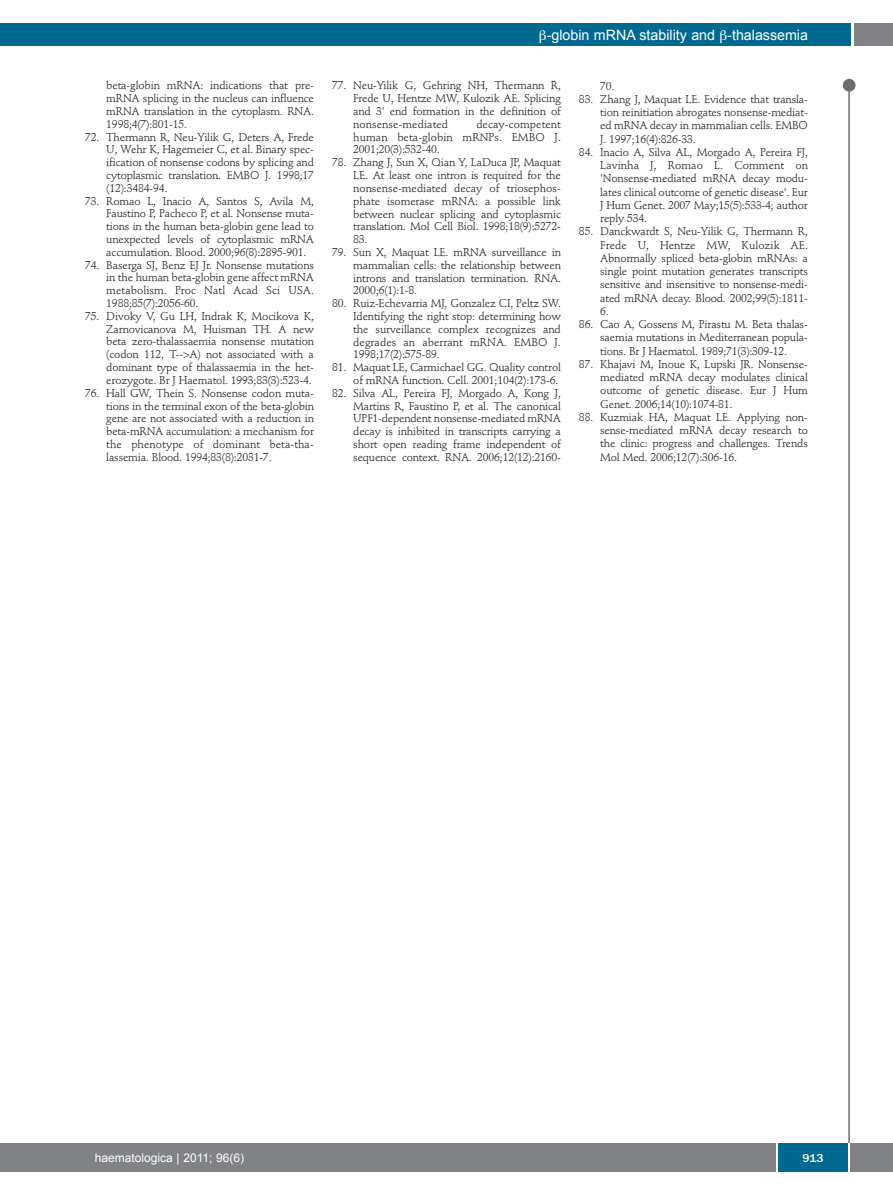
<style>
.page{position:relative;width:893px;height:1191px;background:#fff}
.page>*{position:absolute;margin:0;border:0;box-sizing:border-box;transform-origin:0 0}
.t1{font:14.25px "Arial";color:#fff}
.t2{font:12px "Arial";color:#fff}
.t3{font:500 12px "Franklin Gothic";color:#fff}
.t4{font:11.25px/12.8px "Stempel Schneidler";letter-spacing:-.015em;color:#231f20;text-align:justify}
</style>
<div class="page">
<div style="left:843px;top:79px;width:12px;height:13px;background:#6c6d70;border-radius:50%"></div>
<hr style="left:848px;top:81px;width:2px;height:1062px;background:#6c6d70">
<div style="left:854px;top:23px;width:39px;height:22px;background:#808285"></div>
<div style="left:1px;top:23px;width:849px;height:22px;background:#006991"></div>
<div style="left:0;top:1143px;width:893px;height:28px;background:#808285"></div>
<div style="left:778px;top:1143px;width:70px;height:28px;background:#006991"></div>
<hr style="left:776px;top:1143px;width:2px;height:28px;background:#fff">
<hr style="left:848px;top:1143px;width:2px;height:28px;background:#fff">
<hr style="left:0;top:23px;width:2px;height:22px;background:#006991">
<p class="t4" style="left:106px;top:80px;width:209px">beta-globin mRNA: indications that pre&shy;mRNA splicing in the nucleus can influence mRNA translation in the cytoplasm. RNA.<br>1998;4(7):801-15.</p>
<p class="t4" style="left:106px;top:131px;width:209px;text-indent:-21px">72. Thermann R, Neu-Yilik G, Deters A, Frede U, Wehr K, Hagemeier C, et al. Binary spec&shy;ification of nonsense codons by splicing and cytoplasmic translation. EMBO J. 1998;17 (12):3484-94.</p>
<p class="t4" style="left:106px;top:195px;width:209px;text-indent:-21px">73. Romao L, Inacio A, Santos S, Avila M, Faustino P, Pacheco P, et al. Nonsense muta&shy;tions in the human beta-globin gene lead to unexpected levels of cytoplasmic mRNA accumulation. Blood. 2000;96(8):2895-901.</p>
<p class="t4" style="left:106px;top:259px;width:209px;text-indent:-21px">74. Baserga SJ, Benz EJ Jr. Nonsense mutations in the human beta-globin gene affect mRNA metabolism. Proc Natl Acad Sci USA.<br>1988;85(7):2056-60.</p>
<p class="t4" style="left:106px;top:311px;width:209px;text-indent:-21px">75. Divoky V, Gu LH, Indrak K, Mocikova K, Zarnovicanova M, Huisman TH. A new beta zero-thalassaemia nonsense mutation (codon 112, T--&gt;A) not associated with a dominant type of thalassaemia in the het&shy;erozygote. Br J Haematol. 1993;83(3):523-4.</p>
<p class="t4" style="left:106px;top:387px;width:209px;text-indent:-21px">76. Hall GW, Thein S. Nonsense codon muta&shy;tions in the terminal exon of the beta-globin gene are not associated with a reduction in beta-mRNA accumulation: a mechanism for the phenotype of dominant beta-tha&shy;lassemia. Blood. 1994;83(8):2031-7.</p>
<p class="t1" style="left:547px;top:27px;width:263px">-globin mRNA stability and -thalassemia</p>
<p class="t4" style="left:353px;top:80px;width:209px;text-indent:-21px">77. Neu-Yilik G, Gehring NH, Thermann R, Frede U, Hentze MW, Kulozik AE. Splicing and 3' end formation in the definition of nonsense-mediated</p>
<p class="t4" style="left:353px;top:119px;width:209px;text-indent:123px">decay-competent human beta-globin mRNPs. EMBO J.<br>2001;20(3):532-40.</p>
<p class="t4" style="left:353px;top:157px;width:209px;text-indent:-21px">78. Zhang J, Sun X, Qian Y, LaDuca JP, Maquat LE. At least one intron is required for the nonsense-mediated decay of triosephos&shy;phate isomerase mRNA: a possible link between nuclear splicing and cytoplasmic translation. Mol Cell Biol. 1998;18(9):5272- 83.</p>
<p class="t4" style="left:353px;top:247px;width:209px;text-indent:-21px">79. Sun X, Maquat LE. mRNA surveillance in mammalian cells: the relationship between introns and translation termination. RNA.<br>2000;6(1):1-8.</p>
<p class="t4" style="left:353px;top:298px;width:209px;text-indent:-21px">80. Ruiz-Echevarria MJ, Gonzalez CI, Peltz SW.<br>Identifying the right stop: determining how the surveillance complex recognizes and degrades an aberrant mRNA. EMBO J.<br>1998;17(2):575-89.</p>
<p class="t4" style="left:332px;top:362px;width:230px;text-align:right">81. Maquat LE, Carmichael GG. Quality control of mRNA function. Cell. 2001;104(2):173-6.</p>
<p class="t4" style="left:353px;top:388px;width:209px;text-indent:-21px">82. Silva AL, Pereira FJ, Morgado A, Kong J, Martins R, Faustino P, et al. The canonical UPF1-dependent nonsense-mediated mRNA decay is inhibited in transcripts carrying a short open reading frame independent of sequence context. RNA. 2006;12(12):2160-</p>
<p class="t4" style="left:600px;top:80px;width:16px">70.</p>
<p class="t4" style="left:600px;top:93px;width:209px;line-height:13.2px;text-indent:-21px">83. Zhang J, Maquat LE. Evidence that transla&shy;tion reinitiation abrogates nonsense-mediat&shy;ed mRNA decay in mammalian cells. EMBO J. 1997;16(4):826-33.</p>
<p class="t4" style="left:600px;top:146px;width:209px;line-height:13.2px;text-indent:-21px">84. Inacio A, Silva AL, Morgado A, Pereira FJ, Lavinha J, Romao L. Comment on 'Nonsense-mediated mRNA decay modu&shy;lates clinical outcome of genetic disease'. Eur J Hum Genet. 2007 May;15(5):533-4; author reply 534.</p>
<p class="t4" style="left:600px;top:226px;width:209px;line-height:13.2px;text-indent:-21px">85. Danckwardt S, Neu-Yilik G, Thermann R, Frede U, Hentze MW, Kulozik AE.<br>Abnormally spliced beta-globin mRNAs: a single point mutation generates transcripts sensitive and insensitive to nonsense-medi&shy;ated mRNA decay. Blood. 2002;99(5):1811- 6.</p>
<p class="t4" style="left:600px;top:319px;width:209px;line-height:13.2px;text-indent:-21px">86. Cao A, Gossens M, Pirastu M. Beta thalas&shy;saemia mutations in Mediterranean popula&shy;tions. Br J Haematol. 1989;71(3):309-12.</p>
<p class="t4" style="left:600px;top:358px;width:209px;line-height:13.2px;text-indent:-21px">87. Khajavi M, Inoue K, Lupski JR. Nonsense&shy;mediated mRNA decay modulates clinical outcome of genetic disease. Eur J Hum Genet. 2006;14(10):1074-81.</p>
<p class="t4" style="left:600px;top:411px;width:209px;line-height:13.2px;text-indent:-21px">88. Kuzmiak HA, Maquat LE. Applying non&shy;sense-mediated mRNA decay research to the clinic: progress and challenges. Trends Mol Med. 2006;12(7):306-16.</p>
<p class="t2" style="left:95px;top:1151px;width:151px">haematologica | 2011; 96(6)</p>
<p class="t3" style="left:802px;top:1154px;width:23px">913</p>
</div>
